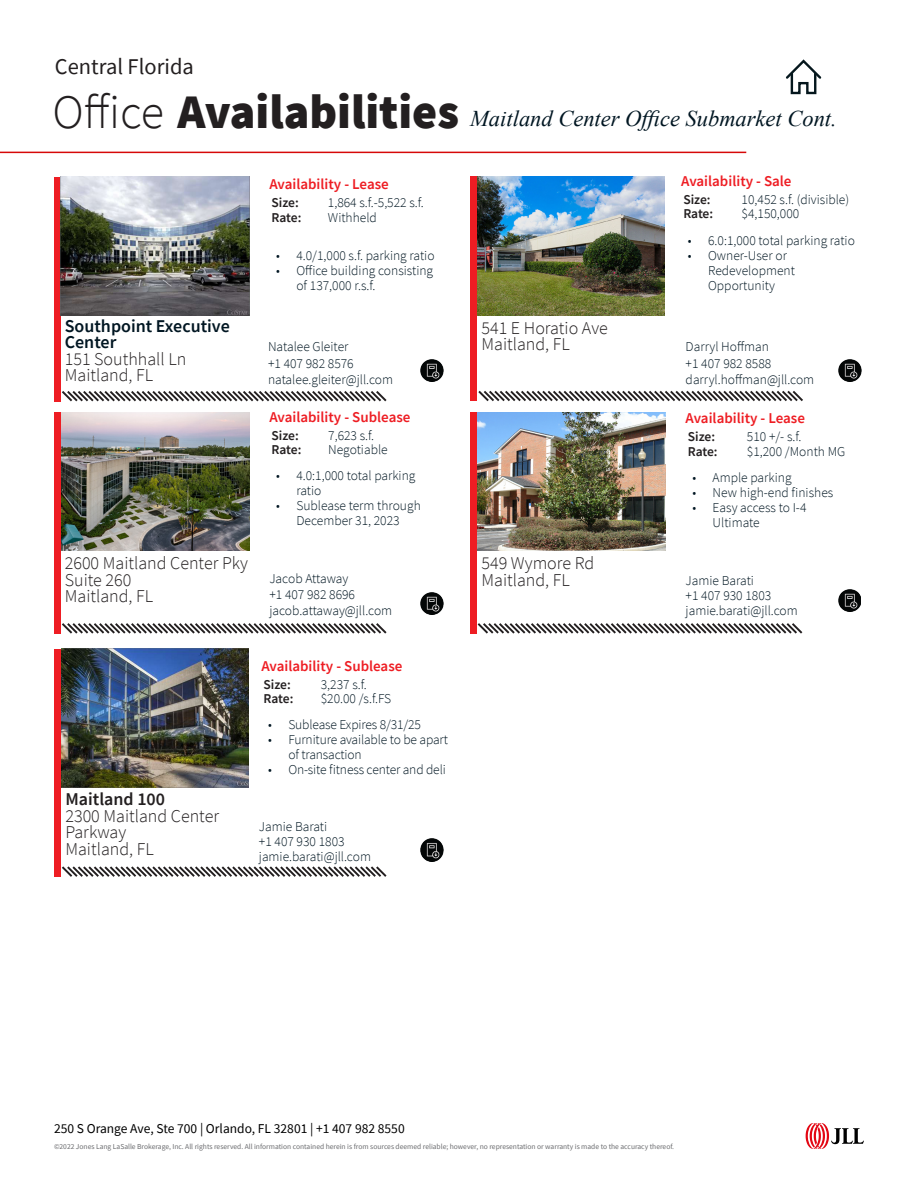
<style>
.page{position:relative;width:918px;height:1188px;background:#fff}
.page>*{position:absolute;margin:0;border:0;box-sizing:border-box;transform-origin:0 0}
.t1{font:900 48px "Source Sans Pro";color:#231f20}
.Submarket{font:italic 22.5px "Times New Roman";color:#011622}
.t2{font:22.5px "Source Sans Pro";color:#231f20}
.Address{font:300 18px/16.5px "Source Sans Pro";color:#231f20}
.Property_Name{font:600 18px/16.5px "Source Sans Pro";color:#011622}
.Address-2{font:600 18px "Source Sans Pro";color:#231f20}
.Availability_Header{font:600 15px "Source Sans Pro";color:#ee1d23}
.Broker_info{font:300 13.5px/15px "Source Sans Pro";color:#011622}
.Availability_text{font:300 13.5px "Source Sans Pro";color:#011622}
.Availability_Sub__Si{font:600 13.5px "Source Sans Pro";letter-spacing:-.01em;color:#231f20}
.t3{font:13.5px "Source Sans Pro";color:#000}
.t4{font:7.5px "Source Sans Pro";color:#6c6d70}
.s1{font-weight:300}
</style>
<div class="page">
<div style="left:54px;top:177px;width:6px;height:224px;background:#ee1d23"></div>
<div style="left:471px;top:176px;width:6px;height:225px;background:#ee1d23"></div>
<div style="left:54px;top:412px;width:6px;height:222px;background:#ee1d23"></div>
<div style="left:470px;top:412px;width:7px;height:222px;background:#ee1d23"></div>
<div style="left:54px;top:649px;width:6px;height:228px;background:#ee1d23"></div>
<svg style="left:806px;top:1123px;width:58px;height:26px"></svg>
<hr style="left:0;top:152px;width:746px;height:1px;background:#d60808">
<svg style="left:786px;top:60px;width:35px;height:34px"></svg>
<svg style="left:60px;top:389px;width:327px;height:13px"></svg>
<svg style="left:60px;top:621px;width:327px;height:13px"></svg>
<svg style="left:60px;top:864px;width:327px;height:13px"></svg>
<svg style="left:477px;top:623px;width:326px;height:11px"></svg>
<svg style="left:478px;top:390px;width:325px;height:12px"></svg>
<img style="left:61px;top:176px;width:189px;height:139px">
<img style="left:421px;top:359px;width:23px;height:22px">
<img style="left:477px;top:176px;width:188px;height:139px">
<img style="left:838px;top:359px;width:23px;height:22px">
<img style="left:62px;top:412px;width:188px;height:139px">
<img style="left:421px;top:592px;width:23px;height:23px">
<img style="left:477px;top:412px;width:188px;height:139px">
<img style="left:838px;top:589px;width:23px;height:22px">
<img style="left:61px;top:649px;width:188px;height:138px">
<img style="left:421px;top:838px;width:23px;height:23px">
<p class="t2" style="left:55px;top:52px;width:140px">Central Florida</p>
<p class="t1" style="left:52px;top:79px;width:408px"><span class="s1">Office</span> Availabilities</p>
<p class="Submarket" style="left:470px;top:103px;width:368px">Maitland Center Office Submarket Cont.</p>
<p class="Property_Name" style="left:65px;top:317px;width:167px">Southpoint Executive<br>Center</p>
<p class="Address" style="left:65px;top:350px;width:123px">151 Southhall Ln</p>
<p class="Address" style="left:65px;top:367px;width:90px">Maitland, FL</p>
<p class="Address" style="left:65px;top:555px;width:185px">2600 Maitland Center Pky</p>
<p class="Address" style="left:65px;top:571px;width:68px">Suite 260</p>
<p class="Address" style="left:65px;top:588px;width:90px">Maitland, FL</p>
<p class="Availability_Header" style="left:269px;top:174px;width:121px">Availability - Lease</p>
<p class="Availability_Sub__Si" style="left:272px;top:194px;width:29px">Size:</p>
<p class="Availability_text" style="left:328px;top:195px;width:97px">1,864 s.f.-5,522 s.f.</p>
<p class="Availability_Sub__Si" style="left:272px;top:209px;width:31px">Rate:</p>
<p class="Availability_text" style="left:328px;top:209px;width:51px">Withheld</p>
<p class="Broker_info" style="left:276px;top:248px;width:160px">• 4.0/1,000 s.f. parking ratio</p>
<p class="Broker_info" style="left:296px;top:263px;width:138px;text-indent:-20px">• Office building consisting of 137,000 r.s.f.</p>
<p class="Broker_info" style="left:268px;top:339px;width:126px;line-height:16.2px">Natalee Gleiter<br>+1 407 982 8576 natalee.gleiter@jll.com</p>
<p class="Availability_Header" style="left:269px;top:407px;width:143px">Availability - Sublease</p>
<p class="Availability_Sub__Si" style="left:272px;top:426px;width:29px">Size:</p>
<p class="Availability_text" style="left:328px;top:427px;width:47px">7,623 s.f.</p>
<p class="Availability_Sub__Si" style="left:272px;top:441px;width:31px">Rate:</p>
<p class="Availability_text" style="left:328px;top:442px;width:61px">Negotiable</p>
<p class="Broker_info" style="left:296px;top:468px;width:121px;text-indent:-20px">• 4.0:1,000 total parking ratio</p>
<p class="Broker_info" style="left:276px;top:498px;width:146px;text-align:center">• Sublease term through<br>December 31, 2023</p>
<p class="Broker_info" style="left:269px;top:571px;width:124px;line-height:16.2px">Jacob Attaway<br>+1 407 982 8696 jacob.attaway@jll.com</p>
<p class="Address-2" style="left:65px;top:787px;width:101px">Maitland 100</p>
<p class="Address" style="left:65px;top:807px;width:155px">2300 Maitland Center<br>Parkway</p>
<p class="Address" style="left:65px;top:840px;width:90px">Maitland, FL</p>
<p class="Availability_Header" style="left:261px;top:656px;width:143px">Availability - Sublease</p>
<p class="Availability_Sub__Si" style="left:264px;top:675px;width:29px">Size:</p>
<p class="Availability_text" style="left:321px;top:676px;width:47px">3,237 s.f.</p>
<p class="Availability_Sub__Si" style="left:264px;top:690px;width:31px">Rate:</p>
<p class="Availability_text" style="left:321px;top:690px;width:72px">$20.00 /s.f.FS</p>
<p class="Broker_info" style="left:268px;top:717px;width:154px">• Sublease Expires 8/31/25</p>
<p class="Broker_info" style="left:288px;top:732px;width:161px;text-indent:-20px">• Furniture available to be apart of transaction</p>
<p class="Broker_info" style="left:268px;top:762px;width:179px">• On-site fitness center and deli</p>
<p class="Broker_info" style="left:259px;top:819px;width:114px">Jamie Barati<br>+1 407 930 1803 jamie.barati@jll.com</p>
<p class="Availability_Header" style="left:681px;top:171px;width:112px">Availability - Sale</p>
<p class="Availability_Sub__Si" style="left:683px;top:191px;width:29px">Size:</p>
<p class="Availability_text" style="left:742px;top:191px;width:109px">10,452 s.f. (divisible)</p>
<p class="Availability_Sub__Si" style="left:683px;top:205px;width:31px">Rate:</p>
<p class="Availability_text" style="left:742px;top:206px;width:59px">$4,150,000</p>
<p class="Broker_info" style="left:688px;top:233px;width:169px">• 6.0:1,000 total parking ratio</p>
<p class="Broker_info" style="left:708px;top:248px;width:88px;text-indent:-20px">• Owner-User or<br>Redevelopment<br>Opportunity</p>
<p class="Address" style="left:482px;top:319px;width:128px">541 E Horatio Ave</p>
<p class="Address" style="left:482px;top:336px;width:90px">Maitland, FL</p>
<p class="Broker_info" style="left:686px;top:339px;width:130px;line-height:16.2px">Darryl Hoffman<br>+1 407 982 8588 darryl.hoffman@jll.com</p>
<p class="Availability_Header" style="left:686px;top:408px;width:121px">Availability - Lease</p>
<p class="Availability_Sub__Si" style="left:688px;top:428px;width:29px">Size:</p>
<p class="Availability_text" style="left:747px;top:429px;width:56px">510 +/- s.f.</p>
<p class="Availability_Sub__Si" style="left:688px;top:443px;width:31px">Rate:</p>
<p class="Availability_text" style="left:747px;top:443px;width:100px">$1,200 /Month MG</p>
<p class="Broker_info" style="left:692px;top:470px;width:101px">• Ample parking</p>
<p class="Broker_info" style="left:692px;top:485px;width:142px">• New high-end finishes</p>
<p class="Broker_info" style="left:713px;top:500px;width:95px;text-indent:-20px">• Easy access to I-4<br>Ultimate</p>
<p class="Address" style="left:482px;top:555px;width:114px">549 Wymore Rd</p>
<p class="Address" style="left:482px;top:571px;width:90px">Maitland, FL</p>
<p class="Broker_info" style="left:686px;top:573px;width:114px">Jamie Barati<br>+1 407 930 1803 jamie.barati@jll.com</p>
<p class="t3" style="left:54px;top:1120px;width:352px">250 S Orange Ave, Ste 700 | Orlando, FL 32801 | +1 407 982 8550</p>
<p class="t4" style="left:54px;top:1142px;width:622px">©2022 Jones Lang LaSalle Brokerage, Inc. All rights reserved. All information contained herein is from sources deemed reliable; however, no representation or warranty is made to the accuracy thereof.</p>
</div>
